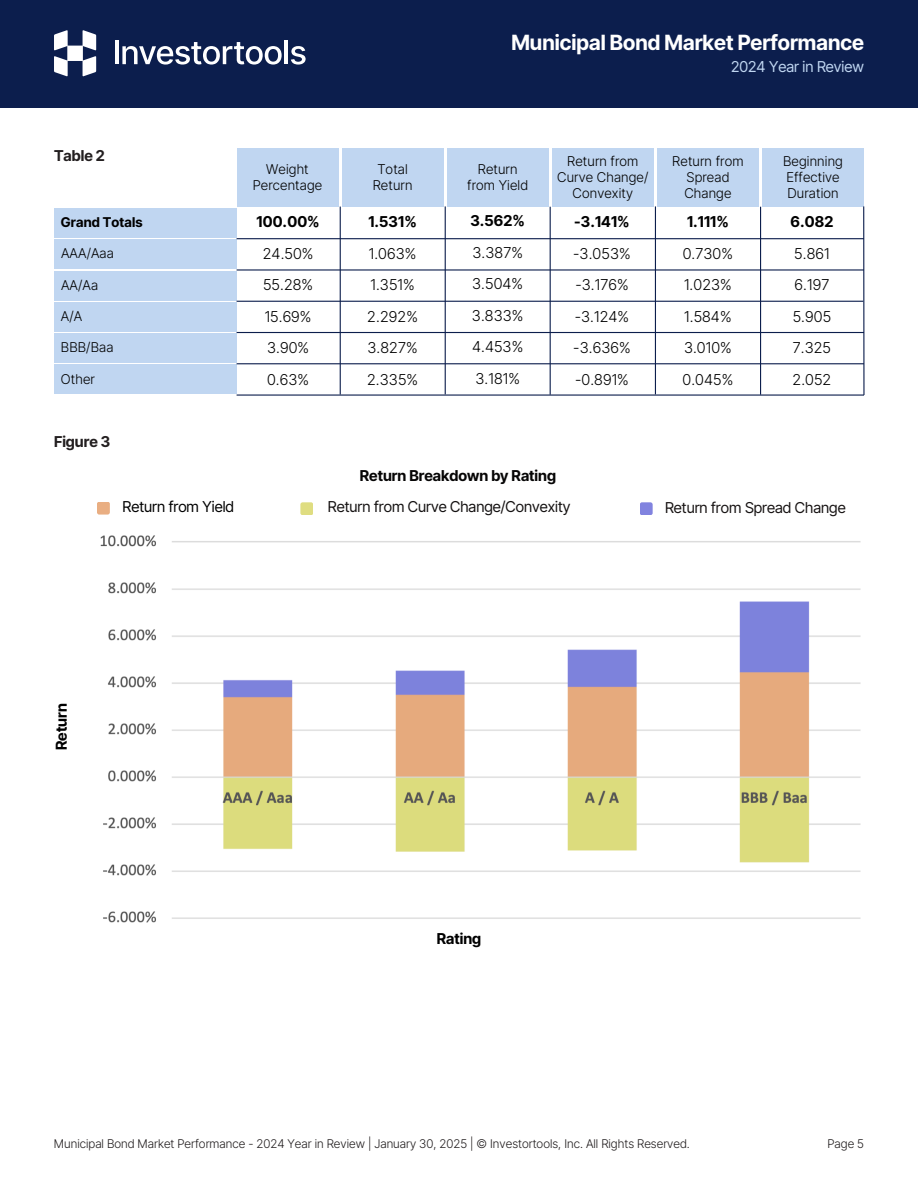
<style>
.page{position:relative;width:918px;height:1188px;background:#fff}
.page>*{position:absolute;margin:0;border:0;box-sizing:border-box;transform-origin:0 0}
.t1{font:700 21px "Inter Tight";color:#fff}
.t2{font:300 15px/31.5px "Inter Tight";letter-spacing:.01em;color:#000}
.t3{font:15px "Inter Tight";color:#141111}
.t4{font:700 15px "Inter Tight";color:#070606}
.t5{font:15px "Inter Tight";color:#171313}
.t6{font:15px "Inter Tight";color:#c0d6f1}
.t7{font:15px "Inter Tight";color:#000}
.t8{font:700 15px "Inter Tight";color:#231f20}
.t9{font:700 15px "Inter Tight";color:#000}
.t10{font:300 13.5px/15.8px "Inter Tight";letter-spacing:.01em;color:#000;text-align:center}
.t11{font:700 13.5px "Inter Tight";letter-spacing:.01em;color:#000}
.t12{font:300 12px "Inter Tight";color:#231f20}
.s1{font-weight:700}
</style>
<div class="page">
<div style="left:0;top:0;width:918px;height:108px;background:#0c1e4d"></div>
<svg style="left:291px;top:46px;width:15px;height:19px"></svg>
<hr style="left:284px;top:40px;width:4px;height:24px;background:#fff">
<svg style="left:122px;top:42px;width:160px;height:23px"></svg>
<hr style="left:115px;top:40px;width:3px;height:24px;background:#fff">
<svg style="left:54px;top:30px;width:42px;height:46px"></svg>
<div style="left:54px;top:209px;width:183px;height:29px;background:#c0d6f1"></div>
<div style="left:54px;top:240px;width:183px;height:29px;background:#c0d6f1"></div>
<div style="left:54px;top:271px;width:183px;height:29px;background:#c0d6f1"></div>
<hr style="left:237px;top:238px;width:627px;height:1px;background:#0c1e4d">
<hr style="left:237px;top:301px;width:626px;height:1px;background:#0c1e4d">
<hr style="left:237px;top:269px;width:627px;height:2px;background:#0c1e4d">
<div style="left:237px;top:149px;width:101px;height:58px;background:#c0d6f1"></div>
<div style="left:342px;top:149px;width:102px;height:58px;background:#c0d6f1"></div>
<div style="left:447px;top:149px;width:102px;height:58px;background:#c0d6f1"></div>
<div style="left:552px;top:149px;width:102px;height:58px;background:#c0d6f1"></div>
<div style="left:657px;top:149px;width:102px;height:58px;background:#c0d6f1"></div>
<div style="left:762px;top:149px;width:102px;height:58px;background:#c0d6f1"></div>
<div style="left:54px;top:302px;width:183px;height:29px;background:#c0d6f1"></div>
<div style="left:54px;top:334px;width:183px;height:29px;background:#c0d6f1"></div>
<div style="left:54px;top:365px;width:183px;height:29px;background:#c0d6f1"></div>
<hr style="left:237px;top:332px;width:627px;height:1px;background:#0c1e4d">
<hr style="left:237px;top:394px;width:627px;height:2px;background:#0c1e4d">
<hr style="left:237px;top:363px;width:627px;height:1px;background:#0c1e4d">
<hr style="left:340px;top:207px;width:1px;height:188px;background:#0c1e4d">
<hr style="left:445px;top:206px;width:1px;height:188px;background:#0c1e4d">
<hr style="left:550px;top:207px;width:1px;height:188px;background:#0c1e4d">
<hr style="left:655px;top:206px;width:1px;height:188px;background:#0c1e4d">
<hr style="left:760px;top:207px;width:1px;height:188px;background:#0c1e4d">
<hr style="left:863px;top:206px;width:2px;height:189px;background:#0c1e4d">
<img style="left:100px;top:535px;width:761px;height:388px">
<div style="left:97px;top:502px;width:13px;height:13px;background:#e9ae82;border-radius:2px"></div>
<div style="left:300px;top:502px;width:13px;height:13px;background:#dfdd81;border-radius:2px"></div>
<div style="left:640px;top:502px;width:13px;height:13px;background:#8183df;border-radius:2px"></div>
<h1 class="t8" style="left:54px;top:147px;width:52px">Table 2</h1>
<h6 class="t11" style="left:61px;top:214px;width:83px">Grand Totals</h6>
<h6 class="t10" style="left:61px;top:246px;width:54px">AAA/Aaa</h6>
<h6 class="t10" style="left:61px;top:277px;width:39px">AA/Aa</h6>
<h6 class="t10" style="left:61px;top:308px;width:23px">A/A</h6>
<h6 class="t10" style="left:61px;top:339px;width:54px">BBB/Baa</h6>
<h6 class="t10" style="left:61px;top:371px;width:35px">Other</h6>
<h3 class="t8" style="left:54px;top:433px;width:58px">Figure 3</h3>
<p class="t1" style="left:511px;top:30px;width:354px">Municipal Bond Market Performance</p>
<p class="t6" style="left:731px;top:58px;width:134px">2024 Year in Review</p>
<p class="t10" style="left:557px;top:154px;width:93px">Return from<br>Curve Change/<br>Convexity</p>
<p class="t10" style="left:672px;top:154px;width:73px">Return from<br>Spread<br>Change</p>
<h2 class="t10" style="left:783px;top:154px;width:61px;text-align:left">Beginning<br>Effective<br>Duration</h2>
<p class="t10" style="left:253px;top:161px;width:71px">Weight<br>Percentage</p>
<p class="t2" style="left:257px;top:206px;width:65px;text-align:center"><span class="s1">100.00%<br></span>24.50%<br>55.28%<br>15.69%<br>3.90%<br>0.63%</p>
<h5 class="t2" style="left:367px;top:206px;width:52px"><span class="s1">1.531%<br></span>1.063%<br>1.351%<br>2.292%<br>3.827%<br>2.335%</h5>
<h3 class="t2" style="left:573px;top:206px;width:59px"><span class="s1">-3.141% </span>-3.053% -3.176% -3.124% -3.636% -0.891%</h3>
<h3 class="t2" style="left:683px;top:206px;width:52px;text-align:center"><span class="s1">1.111%<br></span>0.730%<br>1.023%<br>1.584%<br>3.010%<br>0.045%</h3>
<h3 class="t2" style="left:790px;top:206px;width:44px"><span class="s1">6.082<br></span>5.861<br>6.197<br>5.905<br>7.325<br>2.052</h3>
<p class="t10" style="left:373px;top:161px;width:41px">Total<br>Return</p>
<p class="t10" style="left:467px;top:161px;width:62px">Return from Yield</p>
<h3 class="t2" style="left:470px;top:205px;width:56px"><span class="s1">3.562%<br></span>3.387%<br>3.504%<br>3.833%<br>4.453%<br>3.181%</h3>
<h3 class="t4" style="left:360px;top:466px;width:198px">Return Breakdown by Rating</h3>
<p class="t7" style="left:123px;top:498px;width:113px">Return from Yield</p>
<h6 class="t3" style="left:328px;top:498px;width:244px">Return from Curve Change/Convexity</h6>
<p class="t5" style="left:665px;top:498px;width:182px">Return from Spread Change</p>
<p class="t9" style="left:52px;top:750px;width:48px;rotate:-90deg">Return</p>
<h6 class="t9" style="left:437px;top:930px;width:46px">Rating</h6>
<p class="t12" style="left:54px;top:1136px;width:637px">Municipal Bond Market Performance - 2024 Year in Review | January 30, 2025 | © Investortools, Inc. All Rights Reserved.</p>
<h4 class="t12" style="left:827px;top:1136px;width:38px">Page 5</h4>
</div>
